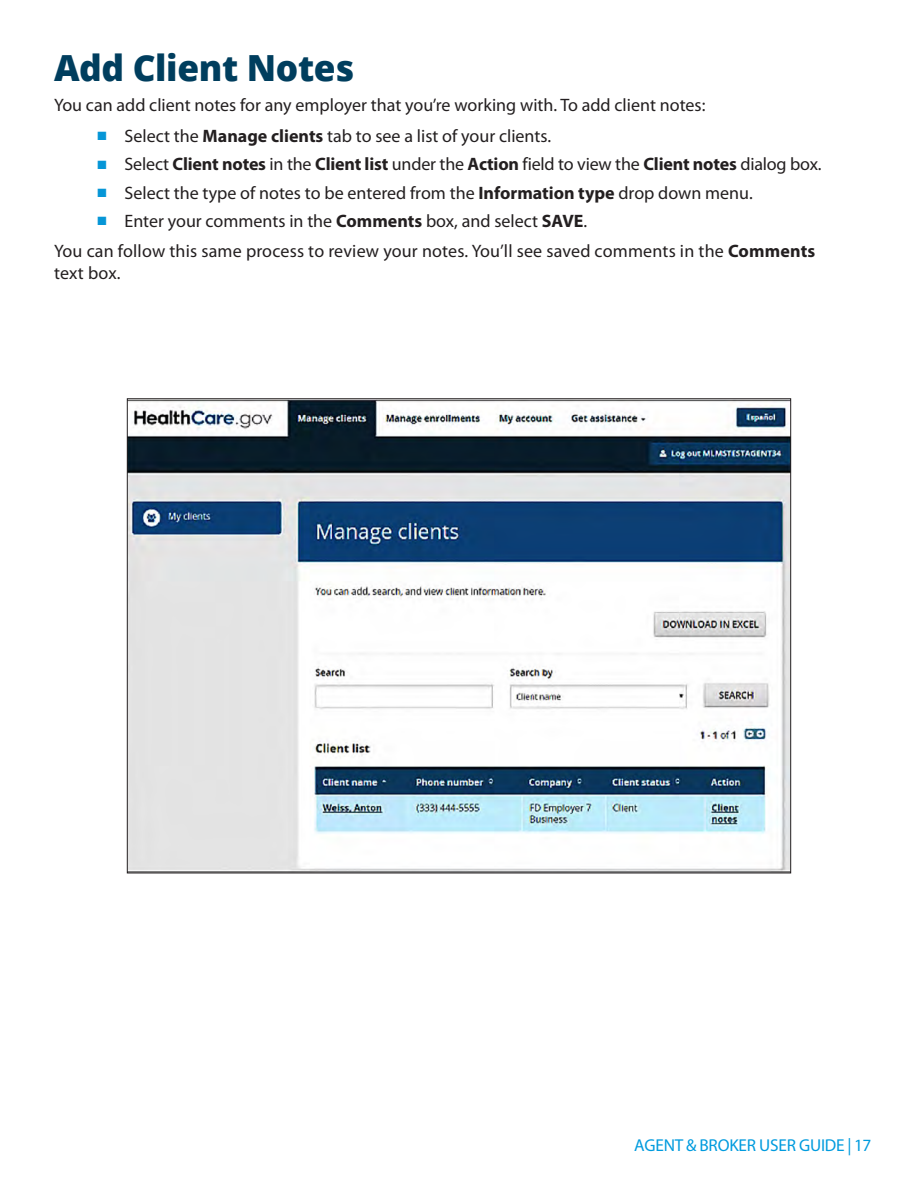
<style>
.page{position:relative;width:918px;height:1188px;background:#fff}
.page>*{position:absolute;margin:0;border:0;box-sizing:border-box;transform-origin:0 0}
.Header_-_Navy_Blue{font:800 36px "Open Sans";letter-spacing:-.01em;color:#003e5e}
.text_no_indent{font:18px/21.6px "Myriad Pro";color:#231f20}
.t1{font:17.25px "Myriad Pro";letter-spacing:-.01em;color:#009bde}
.s1{color:#0696d7}
.s2{font-weight:700}
</style>
<div class="page">
<img style="left:129px;top:401px;width:660px;height:470px">
<p class="Header_-_Navy_Blue" style="left:54px;top:40px;width:302px">Add Client Notes</p>
<p class="text_no_indent" style="left:54px;top:95px;width:653px">You can add client notes for any employer that you’re working with. To add client notes:</p>
<p class="text_no_indent" style="left:98px;top:125px;width:454px"><span class="s1">■</span> Select the <span class="s2">Manage clients</span> tab to see a list of your clients.</p>
<p class="text_no_indent" style="left:98px;top:154px;width:724px"><span class="s1">■</span> Select <span class="s2">Client notes</span> in the <span class="s2">Client list</span> under the <span class="s2">Action</span> field to view the <span class="s2">Client notes</span> dialog box.</p>
<p class="text_no_indent" style="left:98px;top:182px;width:655px"><span class="s1">■</span> Select the type of notes to be entered from the <span class="s2">Information type</span> drop down menu.</p>
<p class="text_no_indent" style="left:98px;top:210px;width:490px"><span class="s1">■</span> Enter your comments in the <span class="s2">Comments</span> box, and select <span class="s2">SAVE</span>.</p>
<p class="text_no_indent" style="left:54px;top:241px;width:763px">You can follow this same process to review your notes. You’ll see saved comments in the <span class="s2">Comments </span>text box.</p>
<p class="t1" style="left:634px;top:1136px;width:239px">AGENT &amp; BROKER USER GUIDE | 17</p>
</div>
